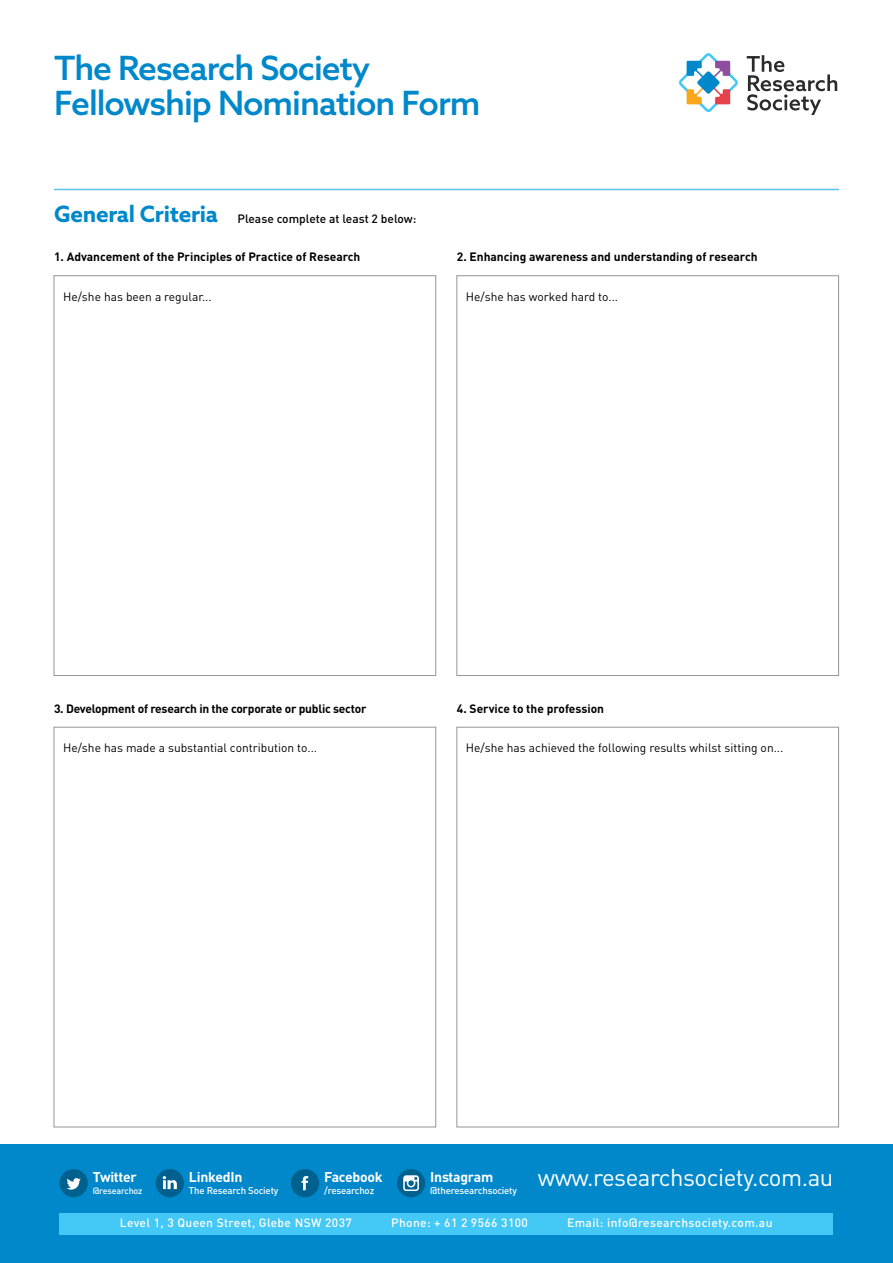
<style>
.page{position:relative;width:893px;height:1263px;background:#fff}
.page>*{position:absolute;margin:0;border:0;box-sizing:border-box;transform-origin:0 0}
.t1{font:500 33.45px/35.4px "Azo Sans";letter-spacing:-.03em;color:#0088cb}
.t2{font:24px "DIN";letter-spacing:-.02em;color:#fff}
.t3{font:700 13.95px "DIN";letter-spacing:-.02em;color:#fff}
.t4{font:12px "DIN";color:#000}
.t5{font:700 12px "DIN";color:#000}
.t6{font:500 12px "DIN";letter-spacing:.03em;color:#fff}
.t7{font:700 12px "DIN";letter-spacing:-.02em;color:#000}
.t8{font:500 12px "DIN";color:#000}
.t9{font:500 9.75px "DIN";letter-spacing:-.02em;color:#fff}
.t10{font:500 9px "DIN";letter-spacing:-.02em;color:#fff}
.s1{font-family:"Azo Sans";font-weight:700;font-size:22.5px;color:#0088cb}
</style>
<div class="page">
<div style="left:0;top:1145px;width:893px;height:118px;background:#0088cb"></div>
<div style="left:397px;top:1169px;width:28px;height:28px;background:#00618f;border-radius:50%"></div>
<svg style="left:403px;top:1175px;width:16px;height:16px"></svg>
<div style="left:291px;top:1169px;width:28px;height:28px;background:#00618f;border-radius:50%"></div>
<svg style="left:302px;top:1176px;width:6px;height:14px"></svg>
<div style="left:156px;top:1169px;width:28px;height:28px;background:#00618f;border-radius:50%"></div>
<svg style="left:163px;top:1176px;width:14px;height:13px"></svg>
<div style="left:60px;top:1169px;width:28px;height:28px;background:#00618f;border-radius:50%"></div>
<svg style="left:67px;top:1178px;width:14px;height:11px"></svg>
<div style="left:60px;top:1213px;width:773px;height:22px;background:#44c8f5"></div>
<div style="left:54px;top:275px;width:382px;height:401px;border:1px solid #939598"></div>
<div style="left:54px;top:727px;width:382px;height:400px;border:1px solid #939598"></div>
<div style="left:456px;top:275px;width:383px;height:401px;border:1px solid #939598"></div>
<div style="left:456px;top:727px;width:383px;height:400px;border:1px solid #939598"></div>
<hr style="left:54px;top:189px;width:785px;height:1px;background:#5cc3ef">
<svg style="left:747px;top:55px;width:90px;height:60px"></svg>
<svg style="left:679px;top:53px;width:59px;height:59px"></svg>
<h1 class="t1" style="left:54px;top:50px;width:428px">The Research Society<br>Fellowship Nomination Form</h1>
<p class="t8" style="left:54px;top:211px;width:364px"><span class="s1">General Criteria</span> Please complete at least 2 below:</p>
<p class="t5" style="left:54px;top:249px;width:308px">1. Advancement of the Principles of Practice of Research</p>
<p class="t4" style="left:63px;top:289px;width:150px">He/she has been a regular...</p>
<p class="t5" style="left:457px;top:249px;width:302px">2. Enhancing awareness and understanding of research</p>
<p class="t4" style="left:466px;top:289px;width:154px">He/she has worked hard to...</p>
<p class="t7" style="left:54px;top:700px;width:314px">3. Development of research in the corporate or public sector</p>
<p class="t4" style="left:63px;top:740px;width:256px">He/she has made a substantial contribution to...</p>
<p class="t5" style="left:457px;top:700px;width:149px">4. Service to the profession</p>
<p class="t4" style="left:466px;top:740px;width:319px">He/she has achieved the following results whilst sitting on...</p>
<h2 class="t2" style="left:538px;top:1162px;width:297px">www.researchsociety.com.au</h2>
<p class="t3" style="left:93px;top:1168px;width:46px">Twitter</p>
<p class="t10" style="left:93px;top:1184px;width:51px">@researchoz</p>
<p class="t6" style="left:120px;top:1215px;width:234px">Level 1, 3 Queen Street, Glebe NSW 2037</p>
<p class="t6" style="left:391px;top:1215px;width:138px">Phone: + 61 2 9566 3100</p>
<p class="t6" style="left:567px;top:1215px;width:207px">Email: info@researchsociety.com.au</p>
<p class="t3" style="left:189px;top:1168px;width:55px">LinkedIn</p>
<p class="t9" style="left:189px;top:1184px;width:91px">The Research Society</p>
<p class="t3" style="left:430px;top:1168px;width:65px">Instagram</p>
<p class="t9" style="left:430px;top:1184px;width:88px">@theresearchsociety</p>
<p class="t3" style="left:324px;top:1168px;width:60px">Facebook</p>
<p class="t9" style="left:324px;top:1184px;width:52px">/researchoz</p>
</div>
